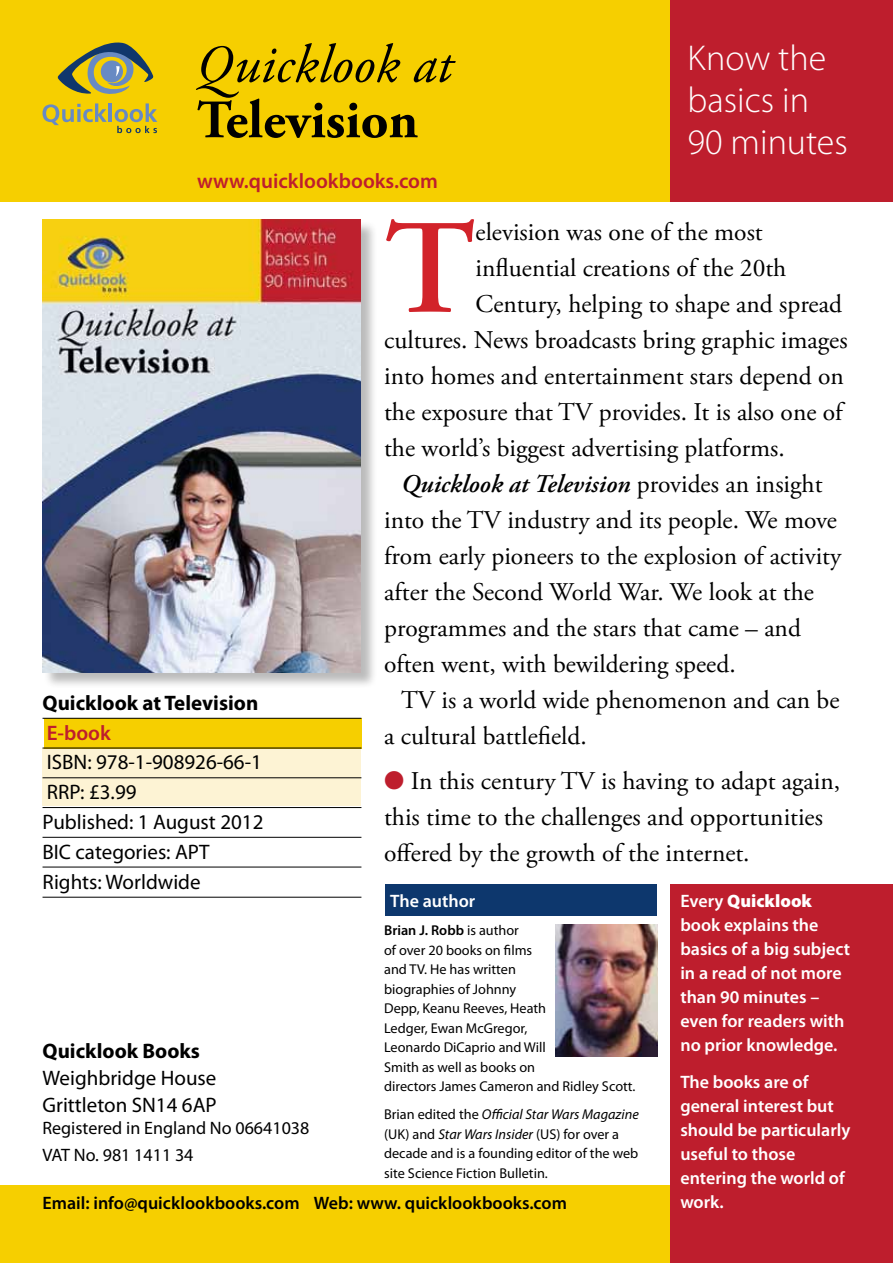
<style>
.page{position:relative;width:893px;height:1263px;background:#fff}
.page>*{position:absolute;margin:0;border:0;box-sizing:border-box;transform-origin:0 0}
.t1{font:600 134.1px "Adobe Garamond Pro";color:#d2232a}
.t2{font:italic 54px/55.5px "Adobe Garamond Pro";color:#000}
.t3{font:300 36px/42px "Myriad Pro";color:#fff}
.t4{font:25.5px/36px "Adobe Garamond Pro";color:#000}
.t5{font:italic 600 25.5px "Adobe Garamond Pro";color:#000}
.t6{font:21px/29.7px "Myriad Pro";color:#000}
.t7{font:700 21px "Myriad Pro";color:#000}
.t8{font:600 21px "Myriad Pro";color:#be1e2d}
.t9{font:600 18px/24px "Myriad Pro";color:#fff}
.t10{font:600 18px "Myriad Pro";color:#000}
.t11{font:18px/26.7px "Myriad Pro";color:#000}
.t12{font:14.25px/19.5px "Myriad Pro";color:#000}
.s1{font-family:"Garamond Premr Pro"}
.s2{font-weight:700;font-style:normal}
.s3{font-weight:400;font-style:normal}
.s4{color:#be1e2d}
.s5{font-weight:900}
.s6{font-weight:600}
.s7{font-style:italic}
</style>
<div class="page">
<div style="left:43px;top:748px;width:318px;height:58px;background:#fdf3d4"></div>
<div style="left:0;top:0;width:893px;height:202px;background:#f6cf00"></div>
<div style="left:0;top:1185px;width:893px;height:78px;background:#f6cf00"></div>
<div style="left:670px;top:0;width:223px;height:202px;background:#be1e2d"></div>
<div style="left:670px;top:884px;width:223px;height:379px;background:#be1e2d"></div>
<div style="left:386px;top:884px;width:271px;height:32px;background:#0d376d"></div>
<div style="left:44px;top:718px;width:317px;height:30px;background:#f6cf00"></div>
<svg style="left:43px;top:42px;width:114px;height:91px"></svg>
<div style="left:43px;top:220px;width:335px;height:469px;background:#000;opacity:.27"></div>
<img style="left:43px;top:220px;width:318px;height:452px">
<hr style="left:43px;top:718px;width:318px;height:1px;background:#000">
<hr style="left:43px;top:748px;width:318px;height:1px;background:#000">
<hr style="left:43px;top:777px;width:318px;height:1px;background:#000">
<hr style="left:43px;top:807px;width:318px;height:1px;background:#000">
<hr style="left:43px;top:837px;width:318px;height:1px;background:#000">
<hr style="left:43px;top:867px;width:318px;height:1px;background:#000">
<hr style="left:43px;top:897px;width:318px;height:1px;background:#000">
<img style="left:556px;top:924px;width:101px;height:132px">
<h2 class="t2" style="left:197px;top:38px;width:256px"><span class="s1">Q</span>uicklook at<br><span class="s2">Television</span></h2>
<p class="t8" style="left:197px;top:167px;width:242px">www.quicklookbooks.com</p>
<h3 class="t3" style="left:688px;top:37px;width:162px">Know the basics in<br>90 minutes</h3>
<h1 class="t1" style="left:384px;top:192px;width:93px">T</h1>
<p class="t4" style="left:476px;top:214px;width:289px">elevision was one of the most</p>
<p class="t4" style="left:476px;top:250px;width:312px">influential creations of the 20th</p>
<p class="t4" style="left:476px;top:286px;width:368px">Century, helping to shape and spread</p>
<p class="t4" style="left:384px;top:322px;width:465px">cultures. News broadcasts bring graphic images</p>
<p class="t4" style="left:384px;top:358px;width:461px">into homes and entertainment stars depend on</p>
<p class="t4" style="left:384px;top:394px;width:460px">the exposure that TV provides. It is also one of</p>
<p class="t4" style="left:384px;top:430px;width:402px">the world’s biggest advertising platforms.</p>
<p class="t5" style="left:401px;top:469px;width:423px">Quicklook at Television <span class="s3">provides an insight</span></p>
<p class="t4" style="left:384px;top:502px;width:454px">into the TV industry and its people. We move</p>
<p class="t4" style="left:384px;top:538px;width:459px">from early pioneers to the explosion of activity</p>
<p class="t4" style="left:384px;top:574px;width:431px">after the Second World War. We look at the</p>
<p class="t4" style="left:384px;top:610px;width:418px">programmes and the stars that came – and</p>
<p class="t4" style="left:384px;top:646px;width:353px">often went, with bewildering speed.</p>
<p class="t4" style="left:401px;top:682px;width:440px">TV is a world wide phenomenon and can be</p>
<p class="t4" style="left:384px;top:718px;width:204px">a cultural battlefield.</p>
<p class="t4" style="left:384px;top:764px;width:457px"><span class="s4">●</span> In this century TV is having to adapt again, this time to the challenges and opportunities offered by the growth of the internet.</p>
<p class="t7" style="left:43px;top:689px;width:217px">Quicklook at Television</p>
<p class="t8" style="left:47px;top:719px;width:66px">E-book</p>
<p class="t6" style="left:43px;top:747px;width:222px">ISBN: 978-1-908926-66-1<br>RRP: £3.99<br>Published: 1 August 2012<br>BIC categories: APT<br>Rights: Worldwide</p>
<p class="t9" style="left:680px;top:888px;width:171px">Every <span class="s5">Quicklook </span>book explains the basics of a big subject in a read of not more than 90 minutes – even for readers with no prior knowledge.</p>
<p class="t9" style="left:680px;top:1069px;width:172px">The books are of general interest but should be particularly useful to those entering the world of work.</p>
<p class="t9" style="left:390px;top:888px;width:87px">The author</p>
<p class="t12" style="left:384px;top:920px;width:253px"><span class="s6">Brian J. Robb</span> is author<br>of over 20 books on films<br>and TV. He has written<br>biographies of Johnny<br>Depp, Keanu Reeves, Heath<br>Ledger, Ewan McGregor,<br>Leonardo DiCaprio and Will<br>Smith as well as books on<br>directors James Cameron and Ridley Scott.</p>
<p class="t12" style="left:384px;top:1104px;width:256px">Brian edited the <span class="s7">Official Star Wars Magazine </span>(UK) and <span class="s7">Star Wars Insider</span> (US) for over a decade and is a founding editor of the web site Science Fiction Bulletin.</p>
<p class="t7" style="left:43px;top:1037px;width:159px">Quicklook Books</p>
<p class="t6" style="left:43px;top:1064px;width:176px;line-height:27px">Weighbridge House<br>Grittleton SN14 6AP</p>
<p class="t11" style="left:43px;top:1114px;width:268px">Registered in England No 06641038<br>VAT No. 981 1411 34</p>
<p class="t10" style="left:43px;top:1191px;width:526px">Email: info@quicklookbooks.com Web: www. quicklookbooks.com</p>
</div>
